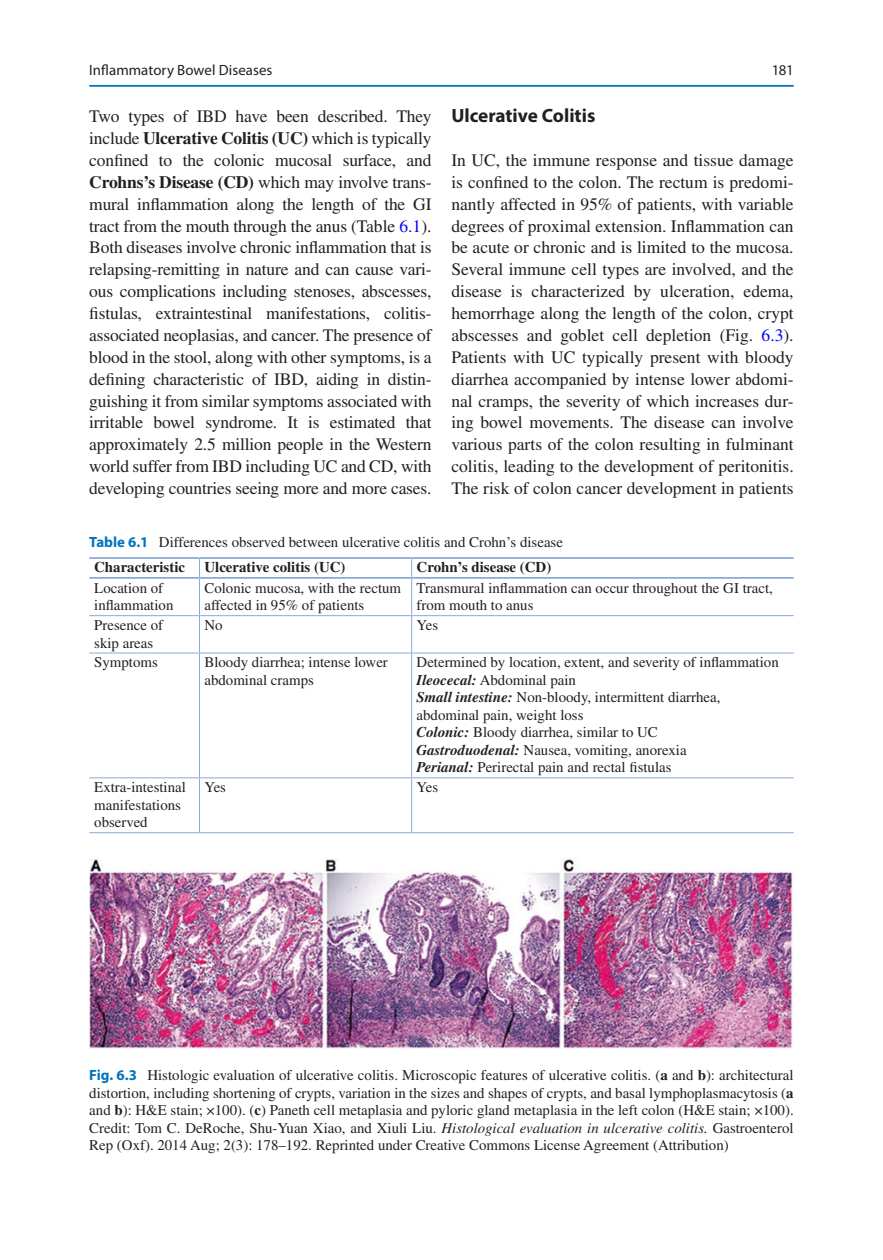
<style>
.page{position:relative;width:883px;height:1260px;background:#fff}
.page>*{position:absolute;margin:0;border:0;box-sizing:border-box;transform-origin:0 0}
.t1{font:700 19.25px "Jlsyfd Myriad Pro";color:#231f20}
.t2{font:17.5px/21.9px "Sbpryp Times LT Std";letter-spacing:-.01em;color:#231f20;text-align:justify}
.t3{font:14.88px/17.5px "Sbpryp Times LT Std";color:#231f20}
.t4{font:700 14.88px "Ydyscc Times LT Std";color:#231f20}
.t5{font:14.88px "Ghlkmn Myriad Pro";letter-spacing:.005em;color:#231f20}
.s1{font-family:"Ydyscc Times LT Std";font-weight:700}
.s2{color:#0000fa}
.s3{font-family:"Jlsyfd Myriad Pro";font-weight:700;color:#0073bc}
.s4{font-family:"Whftjh Times LT Std";font-weight:700;font-style:italic}
.s5{font-family:"Wbjpvg Times LT Std";font-style:italic}
</style>
<div class="page">
<img style="left:89px;top:859px;width:705px;height:190px">
<hr style="left:89px;top:557px;width:110px;height:2px;background:#89aad8">
<hr style="left:412px;top:557px;width:382px;height:2px;background:#89aad8">
<hr style="left:89px;top:577px;width:110px;height:2px;background:#89aad8">
<hr style="left:412px;top:577px;width:382px;height:2px;background:#89aad8">
<hr style="left:89px;top:615px;width:110px;height:1px;background:#89aad8">
<hr style="left:412px;top:615px;width:382px;height:1px;background:#89aad8">
<hr style="left:89px;top:653px;width:110px;height:1px;background:#89aad8">
<hr style="left:412px;top:653px;width:382px;height:1px;background:#89aad8">
<hr style="left:89px;top:777px;width:110px;height:1px;background:#89aad8">
<hr style="left:412px;top:777px;width:382px;height:1px;background:#89aad8">
<hr style="left:89px;top:832px;width:110px;height:1px;background:#89aad8">
<hr style="left:412px;top:832px;width:382px;height:1px;background:#89aad8">
<hr style="left:199px;top:557px;width:213px;height:2px;background:#89aad8">
<svg style="left:199px;top:559px;width:1px;height:18px"></svg>
<svg style="left:411px;top:559px;width:1px;height:18px"></svg>
<hr style="left:199px;top:579px;width:1px;height:36px;background:#89aad8">
<hr style="left:411px;top:579px;width:1px;height:36px;background:#89aad8">
<hr style="left:199px;top:615px;width:213px;height:1px;background:#89aad8">
<hr style="left:199px;top:616px;width:1px;height:37px;background:#89aad8">
<hr style="left:411px;top:616px;width:1px;height:37px;background:#89aad8">
<hr style="left:199px;top:653px;width:213px;height:1px;background:#89aad8">
<hr style="left:199px;top:653px;width:1px;height:124px;background:#89aad8">
<hr style="left:411px;top:653px;width:1px;height:124px;background:#89aad8">
<hr style="left:199px;top:777px;width:213px;height:1px;background:#89aad8">
<hr style="left:199px;top:778px;width:1px;height:54px;background:#89aad8">
<hr style="left:411px;top:778px;width:1px;height:54px;background:#89aad8">
<hr style="left:199px;top:832px;width:213px;height:1px;background:#89aad8">
<hr style="left:199px;top:577px;width:213px;height:2px;background:#89aad8">
<hr style="left:89px;top:85px;width:705px;height:2px;background:#0073bc">
<p class="t5" style="left:89px;top:61px;width:185px">Inflammatory Bowel Diseases</p>
<p class="t5" style="left:772px;top:61px;width:23px">181</p>
<p class="t2" style="left:89px;top:105px;width:344px">Two types of IBD have been described. They include <span class="s1">Ulcerative Colitis (UC)</span> which is typically confined to the colonic mucosal surface, and <span class="s1">Crohns’s Disease (CD)</span> which may involve trans&shy;mural inflammation along the length of the GI tract from the mouth through the anus (Table <span class="s2">6.1</span>).<br>Both diseases involve chronic inflammation that is relapsing-remitting in nature and can cause vari&shy;ous complications including stenoses, abscesses, fistulas, extraintestinal manifestations, colitis&shy;associated neoplasias, and cancer. The presence of blood in the stool, along with other symptoms, is a defining characteristic of IBD, aiding in distin&shy;guishing it from similar symptoms associated with irritable bowel syndrome. It is estimated that approximately 2.5 million people in the Western world suffer from IBD including UC and CD, with developing countries seeing more and more cases.</p>
<p class="t1" style="left:451px;top:103px;width:145px">Ulcerative Colitis</p>
<p class="t2" style="left:451px;top:149px;width:344px">In UC, the immune response and tissue damage is confined to the colon. The rectum is predomi&shy;nantly affected in 95% of patients, with variable degrees of proximal extension. Inflammation can be acute or chronic and is limited to the mucosa.<br>Several immune cell types are involved, and the disease is characterized by ulceration, edema, hemorrhage along the length of the colon, crypt abscesses and goblet cell depletion (Fig. <span class="s2">6.3</span>).<br>Patients with UC typically present with bloody diarrhea accompanied by intense lower abdomi&shy;nal cramps, the severity of which increases dur&shy;ing bowel movements. The disease can involve various parts of the colon resulting in fulminant colitis, leading to the development of peritonitis.<br>The risk of colon cancer development in patients</p>
<p class="t3" style="left:89px;top:533px;width:475px"><span class="s3">Table 6.1</span> Differences observed between ulcerative colitis and Crohn’s disease</p>
<p class="t4" style="left:94px;top:559px;width:92px">Characteristic</p>
<p class="t4" style="left:204px;top:559px;width:142px">Ulcerative colitis (UC)</p>
<p class="t4" style="left:417px;top:559px;width:136px">Crohn’s disease (CD)</p>
<p class="t3" style="left:94px;top:579px;width:81px">Location of inflammation</p>
<p class="t3" style="left:204px;top:579px;width:198px">Colonic mucosa, with the rectum affected in 95% of patients</p>
<p class="t3" style="left:417px;top:579px;width:358px">Transmural inflammation can occur throughout the GI tract, from mouth to anus</p>
<p class="t3" style="left:94px;top:616px;width:70px">Presence of skip areas</p>
<p class="t3" style="left:204px;top:616px;width:20px">No</p>
<p class="t3" style="left:417px;top:616px;width:23px">Yes</p>
<p class="t3" style="left:94px;top:654px;width:65px">Symptoms</p>
<p class="t3" style="left:204px;top:654px;width:185px">Bloody diarrhea; intense lower abdominal cramps</p>
<p class="t3" style="left:417px;top:654px;width:364px">Determined by location, extent, and severity of inflammation <span class="s4">Ileocecal:</span> Abdominal pain<br><span class="s4">Small intestine:</span> Non-bloody, intermittent diarrhea, abdominal pain, weight loss<br><span class="s4">Colonic:</span> Bloody diarrhea, similar to UC<br><span class="s4">Gastroduodenal:</span> Nausea, vomiting, anorexia<br><span class="s4">Perianal:</span> Perirectal pain and rectal fistulas</p>
<p class="t3" style="left:94px;top:778px;width:93px">Extra-intestinal manifestations observed</p>
<p class="t3" style="left:204px;top:778px;width:23px">Yes</p>
<p class="t3" style="left:417px;top:778px;width:23px">Yes</p>
<p class="t3" style="left:89px;top:1067px;width:706px;text-align:justify"><span class="s3">Fig. 6.3</span> Histologic evaluation of ulcerative colitis. Microscopic features of ulcerative colitis. (<span class="s1">a</span> and <span class="s1">b</span>): architectural distortion, including shortening of crypts, variation in the sizes and shapes of crypts, and basal lymphoplasmacytosis (<span class="s1">a </span>and <span class="s1">b</span>): H&amp;E stain; ×100). (<span class="s1">c</span>) Paneth cell metaplasia and pyloric gland metaplasia in the left colon (H&amp;E stain; ×100).<br>Credit: Tom C. DeRoche, Shu-Yuan Xiao, and Xiuli Liu. <span class="s5">Histological evaluation in ulcerative colitis.</span> Gastroenterol Rep (Oxf). 2014 Aug; 2(3): 178–192. Reprinted under Creative Commons License Agreement (Attribution)</p>
</div>
